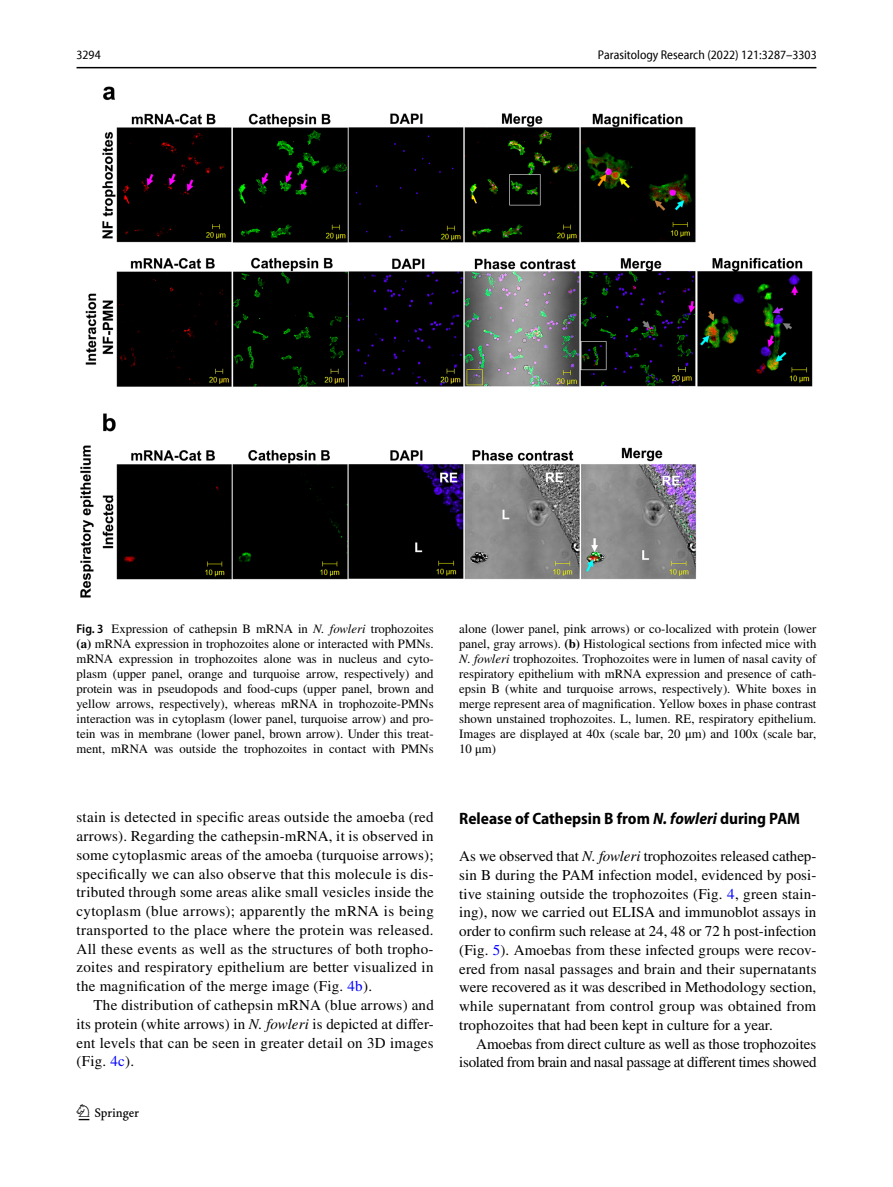
<style>
.page{position:relative;width:893px;height:1187px;background:#fff}
.page>*{position:absolute;margin:0;border:0;box-sizing:border-box;transform-origin:0 0}
.t1{font:22.5px "Springnew Regular 2";color:#000}
.t2{font:700 semi-condensed 16.5px "Myriad Pro";color:#000}
.t3{font:15px/18.8px "STIX";letter-spacing:.005em;color:#000;text-align:justify}
.t4{font:15px/18.8px "STIX";letter-spacing:-.02em;color:#000;text-align:right}
.t5{font:12.75px/15px "STIX";color:#000;text-align:justify}
.t6{font:semi-condensed 12.75px "Myriad Pro Unic";color:#000}
.t7{font:12.75px "Myriad Pro Unic Semi Condensed 3";color:#000}
.s1{font-family:"Myriad Pro";font-weight:600;font-stretch:semi-condensed}
.s2{font-style:italic}
.s3{font-weight:700}
.s4{color:#00f}
</style>
<div class="page">
<hr style="left:77px;top:67px;width:739px;height:1px;background:#000">
<img style="left:81px;top:87px;width:731px;height:510px">
<p class="t7" style="left:77px;top:50px;width:26px">3294</p>
<p class="t6" style="left:598px;top:50px;width:220px">Parasitology Research (2022) 121:3287–3303</p>
<p class="t5" style="left:77px;top:621px;width:359px"><span class="s1">Fig. 3</span> Expression of cathepsin B mRNA in <span class="s2">N. fowleri</span> trophozoites <span class="s3">(a)</span> mRNA expression in trophozoites alone or interacted with PMNs. mRNA expression in trophozoites alone was in nucleus and cyto&shy;plasm (upper panel, orange and turquoise arrow, respectively) and protein was in pseudopods and food-cups (upper panel, brown and yellow arrows, respectively), whereas mRNA in trophozoite-PMNs interaction was in cytoplasm (lower panel, turquoise arrow) and pro&shy;tein was in membrane (lower panel, brown arrow). Under this treat&shy;ment, mRNA was outside the trophozoites in contact with PMNs</p>
<p class="t5" style="left:459px;top:621px;width:359px">alone (lower panel, pink arrows) or co-localized with protein (lower panel, gray arrows). <span class="s3">(b)</span> Histological sections from infected mice with <span class="s2">N. fowleri</span> trophozoites. Trophozoites were in lumen of nasal cavity of respiratory epithelium with mRNA expression and presence of cath&shy;epsin B (white and turquoise arrows, respectively). White boxes in merge represent area of magnification. Yellow boxes in phase contrast shown unstained trophozoites. L, lumen. RE, respiratory epithelium.<br>Images are displayed at 40x (scale bar, 20 μm) and 100x (scale bar, 10 μm)</p>
<p class="t3" style="left:77px;top:809px;width:359px">stain is detected in specific areas outside the amoeba (red arrows). Regarding the cathepsin-mRNA, it is observed in some cytoplasmic areas of the amoeba (turquoise arrows); specifically we can also observe that this molecule is dis&shy;tributed through some areas alike small vesicles inside the cytoplasm (blue arrows); apparently the mRNA is being transported to the place where the protein was released.<br>All these events as well as the structures of both tropho&shy;zoites and respiratory epithelium are better visualized in the magnification of the merge image (Fig. <span class="s4">4b</span>).</p>
<p class="t3" style="left:77px;top:996px;width:359px;text-indent:17px">The distribution of cathepsin mRNA (blue arrows) and its protein (white arrows) in <span class="s2">N. fowleri</span> is depicted at differ&shy;ent levels that can be seen in greater detail on 3D images (Fig. <span class="s4">4c</span>).</p>
<h1 class="t1" style="left:79px;top:1104px;width:62px">1 3</h1>
<p class="t2" style="left:459px;top:808px;width:342px">Release of Cathepsin B from <span class="s2">N. fowleri</span> during PAM</p>
<p class="t3" style="left:459px;top:847px;width:359px">As we observed that <span class="s2">N. fowleri</span> trophozoites released cathep&shy;sin B during the PAM infection model, evidenced by posi&shy;tive staining outside the trophozoites (Fig. <span class="s4">4</span>, green stain&shy;ing), now we carried out ELISA and immunoblot assays in order to confirm such release at 24, 48 or 72 h post-infection (Fig. <span class="s4">5</span>). Amoebas from these infected groups were recov&shy;ered from nasal passages and brain and their supernatants were recovered as it was described in Methodology section, while supernatant from control group was obtained from trophozoites that had been kept in culture for a year.</p>
<p class="t4" style="left:459px;top:1035px;width:359px">Amoebas from direct culture as well as those trophozoites isolated from brain and nasal passage at different times showed</p>
</div>
